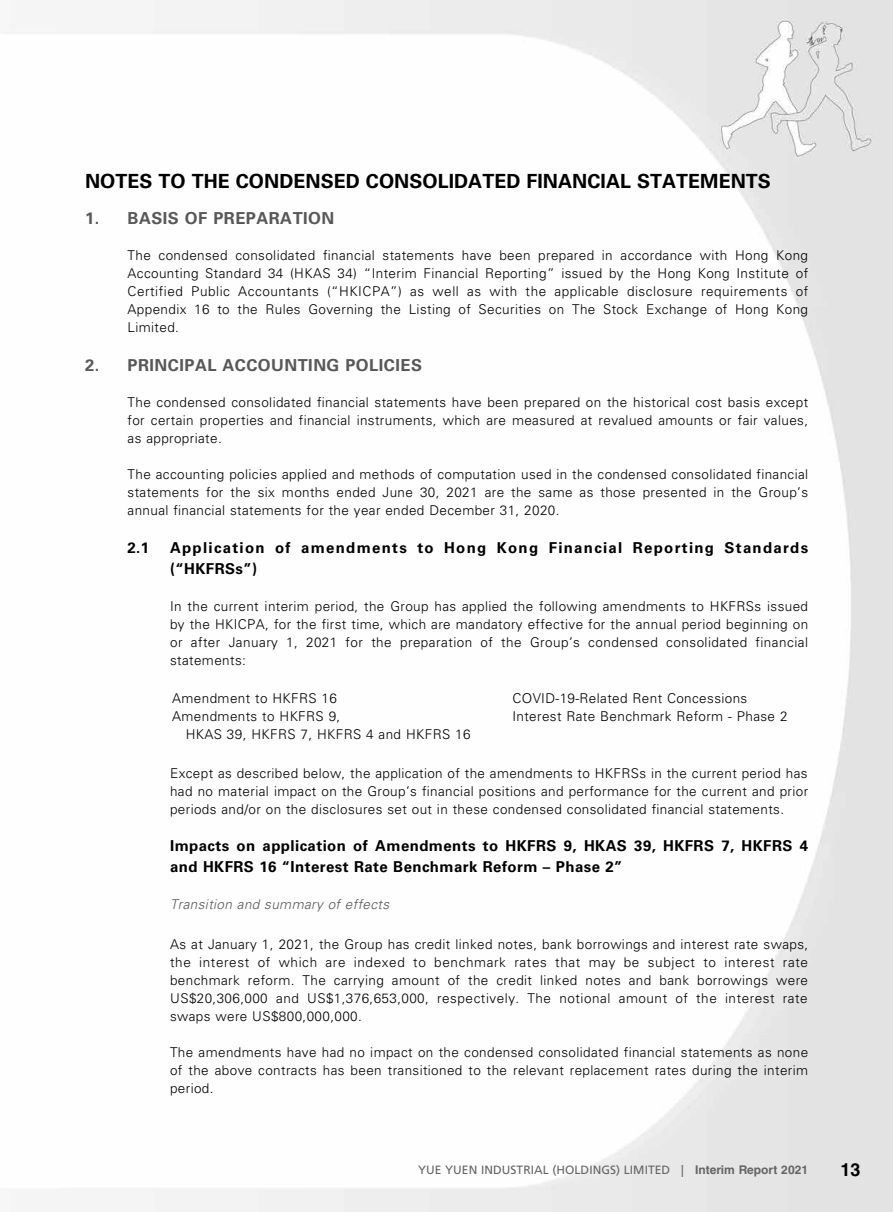
<style>
.page{position:relative;width:893px;height:1212px;background:#fff}
.page>*{position:absolute;margin:0;border:0;box-sizing:border-box;transform-origin:0 0}
.t1{font:700 19.5px "Univers LT Std";letter-spacing:.005em;color:#000}
.t2{font:700 18px "Helvetica LT Std";color:#000}
.t3{font:700 16.5px "Univers LT Std";letter-spacing:.03em;color:#595757}
.t4{font:700 15px/21px "Univers LT Std";letter-spacing:.03em;color:#000}
.t5{font:700 15px/21px "Univers LT Std";letter-spacing:.085em;color:#000}
.t6{font:300 13.5px/18px "Univers LT Std";letter-spacing:.03em;color:#000;text-align:justify}
.t7{font:italic 300 13.5px "Univers LT Std";letter-spacing:.03em;color:#595757}
.t8{font:12px "Frutiger LT Std";letter-spacing:.005em;color:#656464}
.s1{font-family:"Helvetica LT Std";font-weight:700}
</style>
<div class="page">
<img style="left:3px;top:0;width:890px;height:1212px">
<h1 class="t1" style="left:85px;top:169px;width:687px">NOTES TO THE CONDENSED CONSOLIDATED FINANCIAL STATEMENTS</h1>
<p class="t3" style="left:85px;top:208px;width:251px">1. BASIS OF PREPARATION</p>
<p class="t6" style="left:128px;top:246px;width:682px">The condensed consolidated financial statements have been prepared in accordance with Hong Kong Accounting Standard 34 (HKAS 34) “Interim Financial Reporting” issued by the Hong Kong Institute of Certified Public Accountants (“HKICPA”) as well as with the applicable disclosure requirements of Appendix 16 to the Rules Governing the Listing of Securities on The Stock Exchange of Hong Kong Limited.</p>
<p class="t3" style="left:85px;top:355px;width:338px">2. PRINCIPAL ACCOUNTING POLICIES</p>
<p class="t6" style="left:128px;top:393px;width:682px">The condensed consolidated financial statements have been prepared on the historical cost basis except for certain properties and financial instruments, which are measured at revalued amounts or fair values, as appropriate.</p>
<p class="t6" style="left:128px;top:465px;width:682px">The accounting policies applied and methods of computation used in the condensed consolidated financial statements for the six months ended June 30, 2021 are the same as those presented in the Group’s annual financial statements for the year ended December 31, 2020.</p>
<p class="t4" style="left:128px;top:537px;width:23px">2.1</p>
<p class="t5" style="left:170px;top:537px;width:640px">Application of amendments to Hong Kong Financial Reporting Standards (“HKFRSs”)</p>
<p class="t6" style="left:170px;top:597px;width:640px">In the current interim period, the Group has applied the following amendments to HKFRSs issued by the HKICPA, for the first time, which are mandatory effective for the annual period beginning on or after January 1, 2021 for the preparation of the Group’s condensed consolidated financial statements:</p>
<p class="t6" style="left:172px;top:689px;width:166px">Amendment to HKFRS 16</p>
<p class="t6" style="left:512px;top:689px;width:236px">COVID-19-Related Rent Concessions</p>
<p class="t6" style="left:186px;top:708px;width:286px;text-indent:-14px">Amendments to HKFRS 9,<br>HKAS 39, HKFRS 7, HKFRS 4 and HKFRS 16</p>
<p class="t6" style="left:512px;top:708px;width:277px">Interest Rate Benchmark Reform - Phase 2</p>
<p class="t6" style="left:170px;top:764px;width:640px">Except as described below, the application of the amendments to HKFRSs in the current period has had no material impact on the Group’s financial positions and performance for the current and prior periods and/or on the disclosures set out in these condensed consolidated financial statements.</p>
<p class="t4" style="left:170px;top:835px;width:639px">Impacts on application of Amendments to HKFRS 9, HKAS 39, HKFRS 7, HKFRS 4 and HKFRS 16 “Interest Rate Benchmark Reform – Phase 2”</p>
<p class="t7" style="left:170px;top:896px;width:221px">Transition and summary of effects</p>
<p class="t6" style="left:170px;top:935px;width:640px">As at January 1, 2021, the Group has credit linked notes, bank borrowings and interest rate swaps, the interest of which are indexed to benchmark rates that may be subject to interest rate benchmark reform. The carrying amount of the credit linked notes and bank borrowings were US$20,306,000 and US$1,376,653,000, respectively. The notional amount of the interest rate swaps were US$800,000,000.</p>
<p class="t6" style="left:170px;top:1043px;width:640px">The amendments have had no impact on the condensed consolidated financial statements as none of the above contracts has been transitioned to the relevant replacement rates during the interim period.</p>
<p class="t8" style="left:418px;top:1162px;width:391px">YUE YUEN INDUSTRIAL (HOLDINGS) LIMITED | <span class="s1">Interim Report 2021</span></p>
<h2 class="t2" style="left:840px;top:1158px;width:21px">13</h2>
</div>
